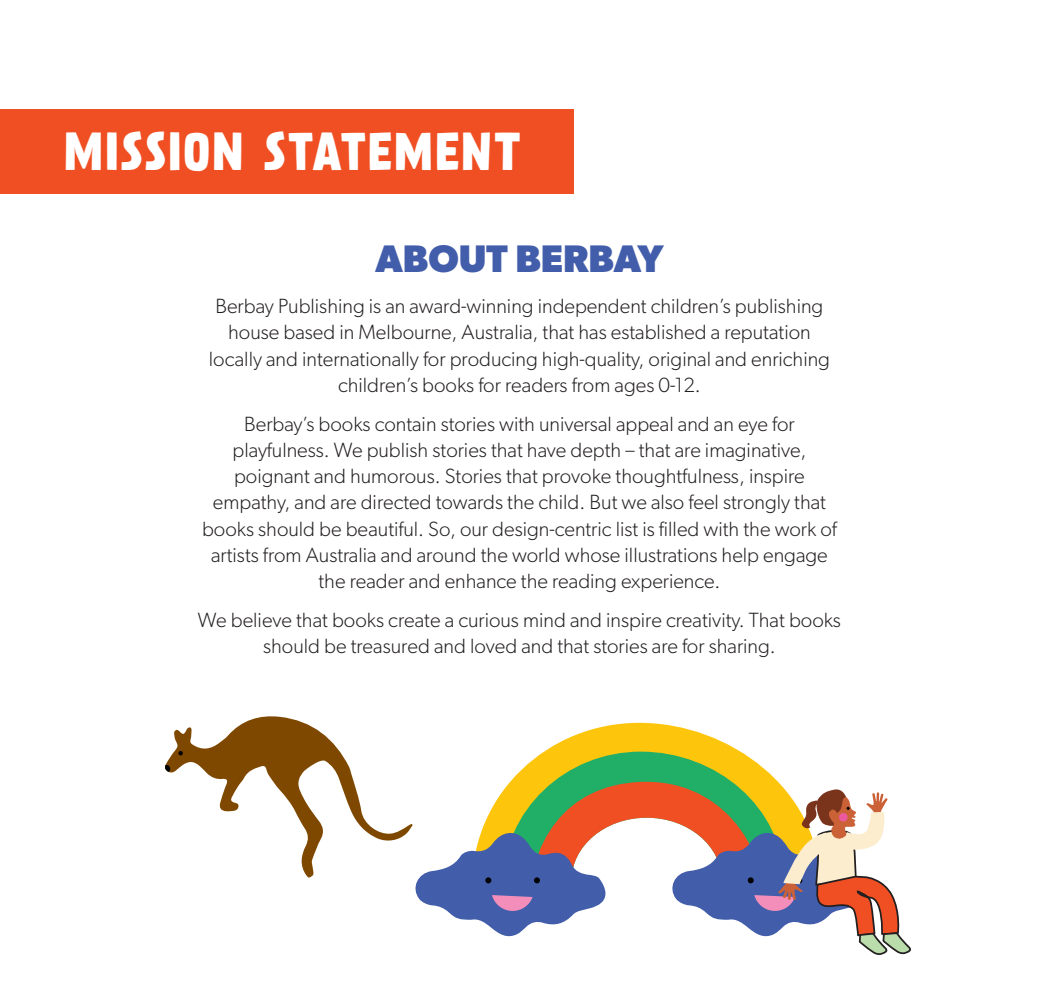
<style>
.page{position:relative;width:1042px;height:993px;background:#fff}
.page>*{position:absolute;margin:0;border:0;box-sizing:border-box;transform-origin:0 0}
.t1{font:700 47.25px "Prater Sans Pro";letter-spacing:.025em;color:#fff}
.t2{font:700 38.5px "Gibson";color:#425daa}
.t3{font:300 20.65px/26.2px "Gibson";color:#231f20;text-align:center}
</style>
<div class="page">
<div style="left:0;top:109px;width:573px;height:84px;background:#ef4f22"></div>
<svg style="left:165px;top:716px;width:746px;height:239px"></svg>
<h1 class="t1" style="left:63px;top:116px;width:459px">MISSION STATEMENT</h1>
<h2 class="t2" style="left:375px;top:236px;width:289px">ABOUT BERBAY</h2>
<p class="t3" style="left:209px;top:292px;width:623px">Berbay Publishing is an award-winning independent children’s publishing house based in Melbourne, Australia, that has established a reputation locally and internationally for producing high-quality, original and enriching children’s books for readers from ages 0-12.</p>
<p class="t3" style="left:202px;top:410px;width:636px">Berbay’s books contain stories with universal appeal and an eye for playfulness. We publish stories that have depth – that are imaginative, poignant and humorous. Stories that provoke thoughtfulness, inspire empathy, and are directed towards the child. But we also feel strongly that books should be beautiful. So, our design-centric list is filled with the work of artists from Australia and around the world whose illustrations help engage the reader and enhance the reading experience.</p>
<p class="t3" style="left:198px;top:606px;width:644px">We believe that books create a curious mind and inspire creativity. That books should be treasured and loved and that stories are for sharing.</p>
</div>
